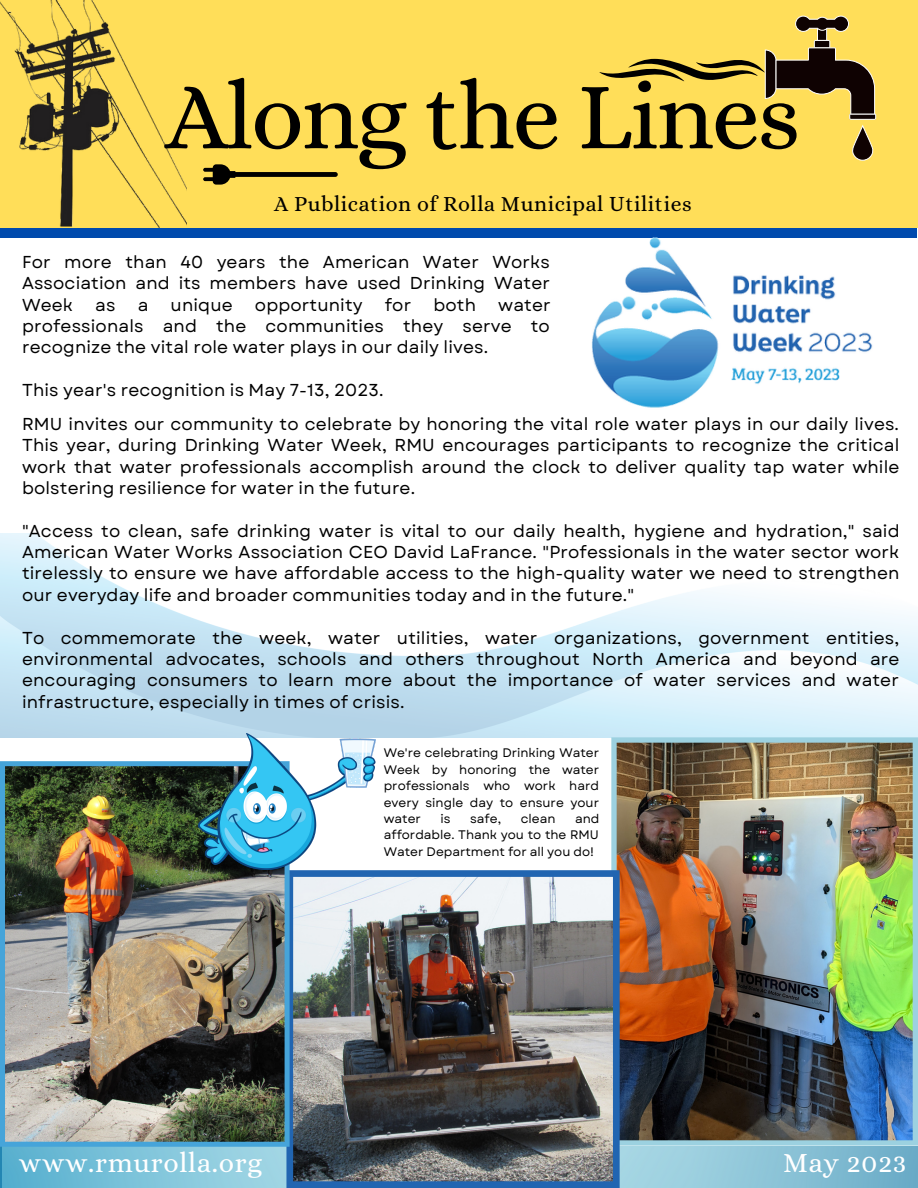
<style>
.page{position:relative;width:918px;height:1188px;background:#fff}
.page>*{position:absolute;margin:0;border:0;box-sizing:border-box;transform-origin:0 0}
.t1{font:96.45px "Alice";letter-spacing:-.025em;color:#000}
.t2{font:28.05px "Alice";letter-spacing:.025em;color:#fff}
.t3{font:21.75px "Alice";letter-spacing:.025em;color:#000}
.t4{font:17.25px/21.3px "Garet";letter-spacing:.01em;color:#000;text-align:justify}
.t5{font:12.3px/16.5px "Garet";color:#000;text-align:justify}
</style>
<div class="page">
<div style="left:0;top:216px;width:917px;height:21px;background:#004aad"></div>
<div style="left:0;top:1px;width:918px;height:226px;background:#ffde59"></div>
<svg style="left:203px;top:164px;width:135px;height:21px"></svg>
<svg style="left:599px;top:16px;width:277px;height:145px"></svg>
<img style="left:0;top:0;width:186px;height:227px">
<img style="left:2px;top:1147px;width:916px;height:41px">
<img style="left:0;top:534px;width:918px;height:203px">
<img style="left:611px;top:737px;width:307px;height:409px">
<img style="left:286px;top:870px;width:334px;height:318px">
<img style="left:0;top:761px;width:290px;height:386px">
<img style="left:198px;top:734px;width:177px;height:136px">
<img style="left:566px;top:237px;width:332px;height:171px">
<h1 class="t1" style="left:165px;top:60px;width:637px">Along the Lines</h1>
<p class="t3" style="left:274px;top:191px;width:419px">A Publication of Rolla Municipal Utilities</p>
<p class="t4" style="left:22px;top:251px;width:530px">For more than 40 years the American Water Works Association and its members have used Drinking Water Week</p>
<p class="t4" style="left:95px;top:294px;width:22px">as</p>
<p class="t4" style="left:138px;top:294px;width:12px">a</p>
<p class="t4" style="left:171px;top:294px;width:64px">unique</p>
<p class="t4" style="left:255px;top:294px;width:109px">opportunity</p>
<p class="t4" style="left:385px;top:294px;width:28px">for</p>
<p class="t4" style="left:433px;top:294px;width:44px">both</p>
<p class="t4" style="left:22px;top:294px;width:530px;text-indent:476px">water professionals and the communities they serve to recognize the vital role water plays in our daily lives.</p>
<p class="t4" style="left:22px;top:379px;width:363px">This year's recognition is May 7-13, 2023.</p>
<p class="t4" style="left:22px;top:413px;width:879px">RMU invites our community to celebrate by honoring the vital role water plays in our daily lives.<br>This year, during Drinking Water Week, RMU encourages participants to recognize the critical work that water professionals accomplish around the clock to deliver quality tap water while bolstering resilience for water in the future.</p>
<p class="t4" style="left:22px;top:520px;width:879px">"Access to clean, safe drinking water is vital to our daily health, hygiene and hydration," said American Water Works Association CEO David LaFrance. "Professionals in the water sector work tirelessly to ensure we have affordable access to the high-quality water we need to strengthen our everyday life and broader communities today and in the future."</p>
<p class="t4" style="left:22px;top:627px;width:879px">To commemorate the week, water utilities, water organizations, government entities, environmental advocates, schools and others throughout North America and beyond are encouraging consumers to learn more about the importance of water services and water infrastructure, especially in times of crisis.</p>
<h2 class="t2" style="left:19px;top:1147px;width:244px">www.rmurolla.org</h2>
<p class="t5" style="left:384px;top:745px;width:217px">We're celebrating Drinking Water Week by honoring the water professionals who work hard every single day to ensure your water</p>
<p class="t5" style="left:440px;top:811px;width:12px">is</p>
<p class="t5" style="left:470px;top:811px;width:32px">safe,</p>
<p class="t5" style="left:521px;top:811px;width:36px">clean</p>
<p class="t5" style="left:384px;top:811px;width:217px;text-indent:191px">and affordable. Thank you to the RMU Water Department for all you do!</p>
<h2 class="t2" style="left:783px;top:1147px;width:125px">May 2023</h2>
</div>
